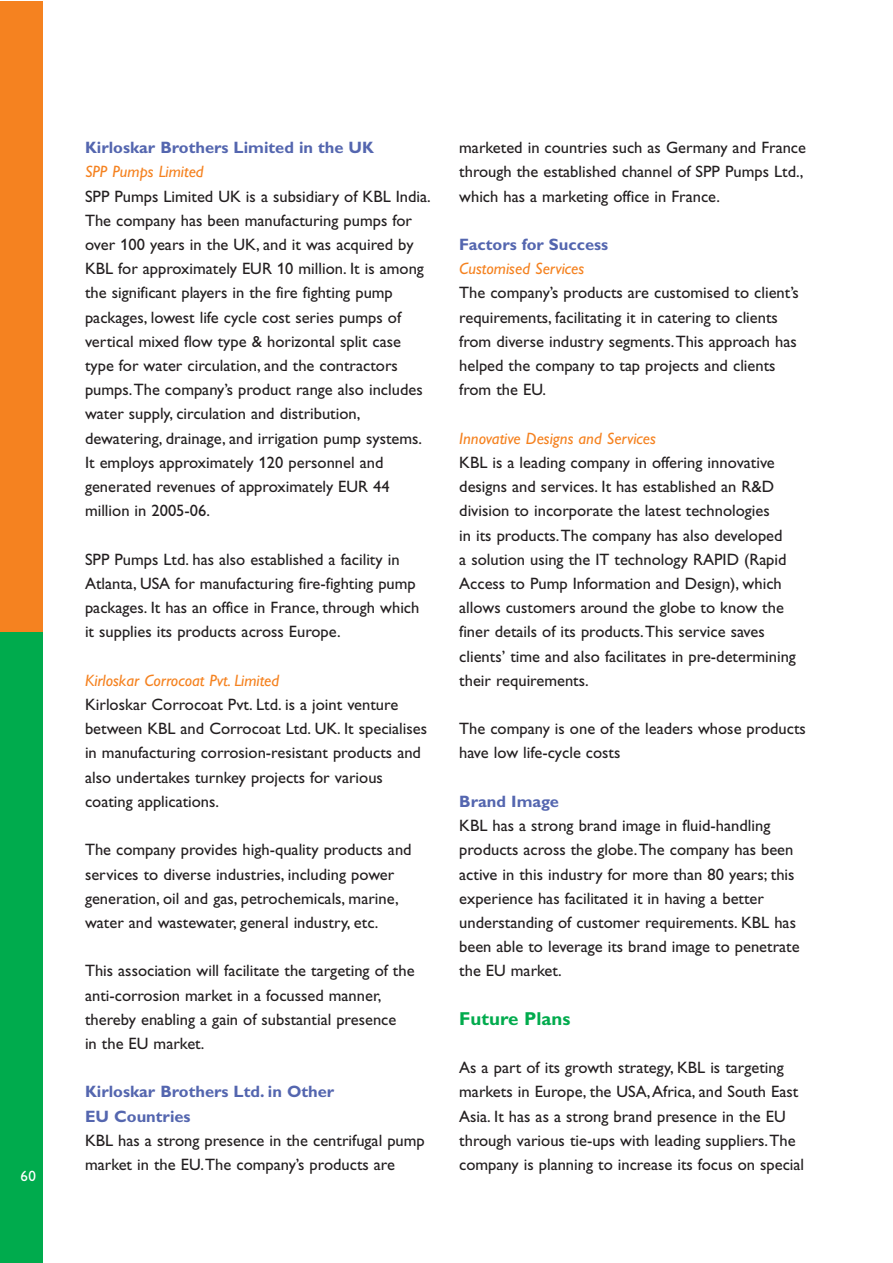
<style>
.page{position:relative;width:893px;height:1263px;background:#fff}
.page>*{position:absolute;margin:0;border:0;box-sizing:border-box;transform-origin:0 0}
.t1{font:700 18.75px "Gill Alt One";color:#00ab4d}
.t2{font:16.5px/24.2px "Gill Alt One";color:#231f20}
.t3{font:700 16.5px/24.2px "Gill Alt One";color:#5466af}
.t4{font:italic 16.5px "Gill Alt One";color:#f58220}
.t5{font:15px "Gill Alt One";color:#fff}
</style>
<div class="page">
<div style="left:0;top:1px;width:43px;height:632px;background:#f58220"></div>
<div style="left:0;top:633px;width:43px;height:630px;background:#00ab4d"></div>
<p class="t5" style="left:20px;top:1170px;width:17px">60</p>
<p class="t3" style="left:85px;top:137px;width:290px">Kirloskar Brothers Limited in the UK</p>
<p class="t4" style="left:85px;top:166px;width:120px">SPP Pumps Limited</p>
<p class="t2" style="left:85px;top:185px;width:347px">SPP Pumps Limited UK is a subsidiary of KBL India.<br>The company has been manufacturing pumps for over 100 years in the UK, and it was acquired by KBL for approximately EUR 10 million. It is among the significant players in the fire fighting pump packages, lowest life cycle cost series pumps of vertical mixed flow type &amp; horizontal split case type for water circulation, and the contractors pumps.The company’s product range also includes water supply, circulation and distribution, dewatering, drainage, and irrigation pump systems.<br>It employs approximately 120 personnel and generated revenues of approximately EUR 44 million in 2005-06.</p>
<p class="t2" style="left:85px;top:549px;width:336px">SPP Pumps Ltd. has also established a facility in Atlanta, USA for manufacturing fire-fighting pump packages. It has an office in France, through which it supplies its products across Europe.</p>
<p class="t4" style="left:85px;top:674px;width:196px">Kirloskar Corrocoat Pvt. Limited</p>
<p class="t2" style="left:85px;top:694px;width:344px">Kirloskar Corrocoat Pvt. Ltd. is a joint venture between KBL and Corrocoat Ltd. UK. It specialises in manufacturing corrosion-resistant products and also undertakes turnkey projects for various coating applications.</p>
<p class="t2" style="left:85px;top:839px;width:328px">The company provides high-quality products and services to diverse industries, including power generation, oil and gas, petrochemicals, marine, water and wastewater, general industry, etc.</p>
<p class="t2" style="left:85px;top:960px;width:331px">This association will facilitate the targeting of the anti-corrosion market in a focussed manner, thereby enabling a gain of substantial presence<br>in the EU market.</p>
<p class="t3" style="left:85px;top:1081px;width:251px">Kirloskar Brothers Ltd. in Other<br>EU Countries</p>
<p class="t2" style="left:85px;top:1130px;width:341px">KBL has a strong presence in the centrifugal pump market in the EU.The company’s products are</p>
<p class="t2" style="left:459px;top:137px;width:348px">marketed in countries such as Germany and France through the established channel of SPP Pumps Ltd., which has a marketing office in France.</p>
<p class="t3" style="left:459px;top:234px;width:150px">Factors for Success</p>
<p class="t4" style="left:459px;top:262px;width:127px">Customised Services</p>
<p class="t2" style="left:459px;top:282px;width:341px">The company’s products are customised to client’s requirements, facilitating it in catering to clients from diverse industry segments.This approach has helped the company to tap projects and clients from the EU.</p>
<p class="t4" style="left:459px;top:432px;width:198px">Innovative Designs and Services</p>
<p class="t2" style="left:459px;top:452px;width:338px">KBL is a leading company in offering innovative designs and services. It has established an R&amp;D division to incorporate the latest technologies<br>in its products.The company has also developed<br>a solution using the IT technology RAPID (Rapid Access to Pump Information and Design), which allows customers around the globe to know the finer details of its products.This service saves clients’ time and also facilitates in pre-determining their requirements.</p>
<p class="t2" style="left:459px;top:718px;width:348px">The company is one of the leaders whose products have low life-cycle costs</p>
<p class="t3" style="left:459px;top:791px;width:101px">Brand Image</p>
<p class="t2" style="left:459px;top:815px;width:342px">KBL has a strong brand image in fluid-handling products across the globe.The company has been active in this industry for more than 80 years; this experience has facilitated it in having a better understanding of customer requirements. KBL has been able to leverage its brand image to penetrate the EU market.</p>
<p class="t1" style="left:459px;top:1011px;width:113px">Future Plans</p>
<p class="t2" style="left:459px;top:1057px;width:346px">As a part of its growth strategy, KBL is targeting markets in Europe, the USA,Africa, and South East Asia. It has as a strong brand presence in the EU through various tie-ups with leading suppliers.The company is planning to increase its focus on special</p>
</div>
